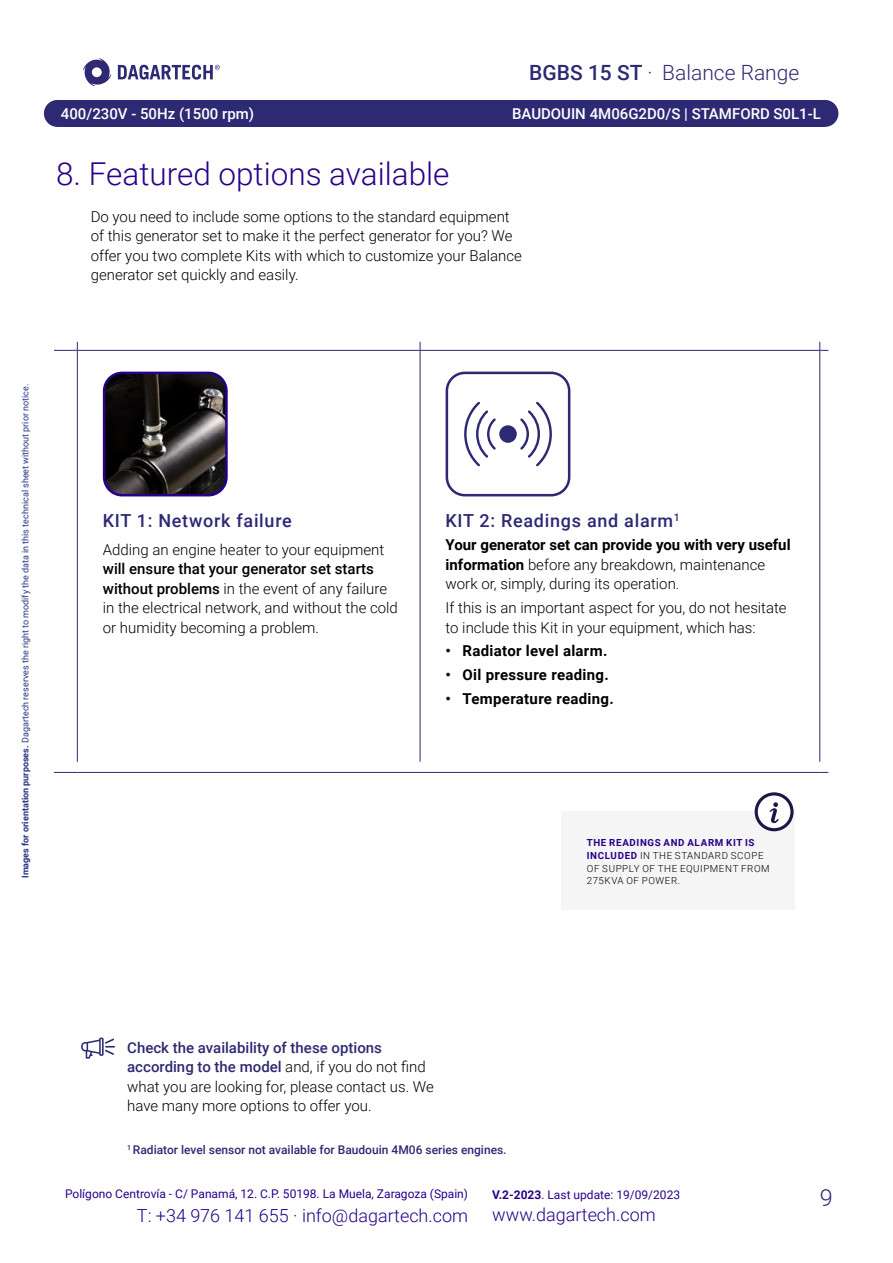
<style>
.page{position:relative;width:893px;height:1263px;background:#fff}
.page>*{position:absolute;margin:0;border:0;box-sizing:border-box;transform-origin:0 0}
.t1{font:300 31.5px "Roboto";color:#270089}
.t2{font:300 23.4px "Roboto";color:#2e2973}
.t3{font:300 21px "Roboto";color:#2e2973}
.t4{font:500 21px "Roboto";color:#2e2973}
.t5{font:300 18px "Roboto";color:#270089}
.t6{font:500 18px "Roboto";letter-spacing:.04em;color:#2e2973}
.t7{font:300 15px/19.5px "Roboto";color:#000}
.t8{font:700 15px "Roboto";letter-spacing:.02em;color:#000}
.t9{font:500 15px "Roboto";color:#fff}
.t10{font:12px "Roboto";color:#270089}
.t11{font:500 12px "Roboto";color:#2e2973}
.t12{font:300 9.75px/12.8px "Roboto";letter-spacing:.06em;color:#000}
.t13{font:9px "Roboto";color:#283583}
.s1{font-weight:300}
.s2{font-weight:700}
.s3{font-weight:500}
.s4{font-weight:700;color:#270089}
.s5{font-weight:500;color:#2e2973}
</style>
<div class="page">
<div style="left:57px;top:100px;width:768px;height:27px;background:#2e2973"></div>
<div style="left:44px;top:100px;width:27px;height:27px;background:#2e2973;border-radius:50%"></div>
<div style="left:811px;top:100px;width:27px;height:27px;background:#2e2973;border-radius:50%"></div>
<svg style="left:83px;top:58px;width:28px;height:28px"></svg>
<svg style="left:118px;top:65px;width:102px;height:15px"></svg>
<svg style="left:81px;top:1037px;width:34px;height:21px"></svg>
<svg style="left:54px;top:342px;width:24px;height:9px"></svg>
<hr style="left:77px;top:350px;width:343px;height:1px;background:#2e2973">
<hr style="left:77px;top:351px;width:1px;height:411px;background:#2e2973">
<hr style="left:420px;top:350px;width:400px;height:1px;background:#2e2973">
<hr style="left:420px;top:351px;width:1px;height:411px;background:#2e2973">
<svg style="left:819px;top:342px;width:9px;height:9px"></svg>
<hr style="left:819px;top:351px;width:1px;height:411px;background:#2e2973">
<svg style="left:54px;top:772px;width:23px;height:1px"></svg>
<hr style="left:77px;top:772px;width:343px;height:1px;background:#2e2973">
<hr style="left:420px;top:772px;width:400px;height:1px;background:#2e2973">
<img style="left:104px;top:373px;width:120px;height:122px">
<div style="left:103px;top:372px;width:125px;height:124px;border:3px solid #270089;border-radius:18px"></div>
<div style="left:446px;top:372px;width:124px;height:124px;border:3px solid #2e2973;border-radius:18px"></div>
<div style="left:499px;top:425px;width:18px;height:18px;background:#2e2973;border-radius:50%"></div>
<svg style="left:464px;top:402px;width:32px;height:64px"></svg>
<svg style="left:520px;top:402px;width:32px;height:64px"></svg>
<div style="left:561px;top:812px;width:234px;height:98px;background:#f6f5f5"></div>
<svg style="left:756px;top:794px;width:36px;height:36px"></svg>
<div style="left:755px;top:792px;width:39px;height:39px;border:3px solid #1f1646;border-radius:50%"></div>
<svg style="left:769px;top:802px;width:10px;height:21px"></svg>
<h3 class="t4" style="left:529px;top:58px;width:125px">BGBS 15 ST <span class="s1">·</span></h3>
<h3 class="t3" style="left:662px;top:57px;width:139px">Balance Range</h3>
<p class="t9" style="left:61px;top:103px;width:195px">400/230V - 50Hz (1500 rpm)</p>
<p class="t9" style="left:512px;top:104px;width:310px">BAUDOUIN 4M06G2D0/S | STAMFORD S0L1-L</p>
<h1 class="t1" style="left:56px;top:152px;width:395px">8. Featured options available</h1>
<p class="t7" style="left:91px;top:206px;width:433px">Do you need to include some options to the standard equipment of this generator set to make it the perfect generator for you? We offer you two complete Kits with which to customize your Balance generator set quickly and easily.</p>
<p class="t13" style="left:19px;top:878px;width:496px;rotate:-90deg"><span class="s2">Images for orientation purposes.</span> Dagartech reserves the right to modify the data in this technical sheet without prior notice.</p>
<p class="t6" style="left:103px;top:508px;width:191px">KIT 1: Network failure</p>
<p class="t7" style="left:103px;top:539px;width:283px">Adding an engine heater to your equipment</p>
<p class="t7" style="left:103px;top:558px;width:297px"><span class="s3">will ensure that your generator set starts without problems</span> in the event of any failure in the electrical network, and without the cold or humidity becoming a problem.</p>
<p class="t6" style="left:446px;top:508px;width:236px">KIT 2: Readings and alarm<sup>1</sup></p>
<p class="t7" style="left:446px;top:535px;width:347px"><span class="s2">Your generator set can provide you with very useful information</span> before any breakdown, maintenance work or, simply, during its operation.</p>
<p class="t7" style="left:446px;top:597px;width:343px">If this is an important aspect for you, do not hesitate to include this Kit in your equipment, which has:</p>
<p class="t8" style="left:446px;top:640px;width:163px">• Radiator level alarm.</p>
<p class="t8" style="left:446px;top:664px;width:165px">• Oil pressure reading.</p>
<p class="t8" style="left:446px;top:688px;width:170px">• Temperature reading.</p>
<p class="t12" style="left:587px;top:836px;width:184px"><span class="s4">THE READINGS AND ALARM KIT IS<br>INCLUDED</span> IN THE STANDARD SCOPE<br>OF SUPPLY OF THE EQUIPMENT FROM<br>275KVA OF POWER.</p>
<p class="t7" style="left:127px;top:1037px;width:308px"><span class="s5">Check the availability of these options according to the model</span> and, if you do not find what you are looking for, please contact us. We have many more options to offer you.</p>
<p class="t11" style="left:127px;top:1142px;width:381px"><sup>1</sup> Radiator level sensor not available for Baudouin 4M06 series engines.</p>
<p class="t10" style="left:65px;top:1185px;width:405px">Polígono Centrovía - C/ Panamá, 12. C.P. 50198. La Muela, Zaragoza (Spain)</p>
<p class="t5" style="left:137px;top:1203px;width:333px">T: +34 976 141 655 · info@dagartech.com</p>
<p class="t5" style="left:492px;top:1202px;width:165px">www.dagartech.com</p>
<p class="t10" style="left:492px;top:1186px;width:190px"><span class="s2">V.2-2023</span>. Last update: 19/09/2023</p>
<h2 class="t2" style="left:820px;top:1182px;width:14px">9</h2>
</div>
